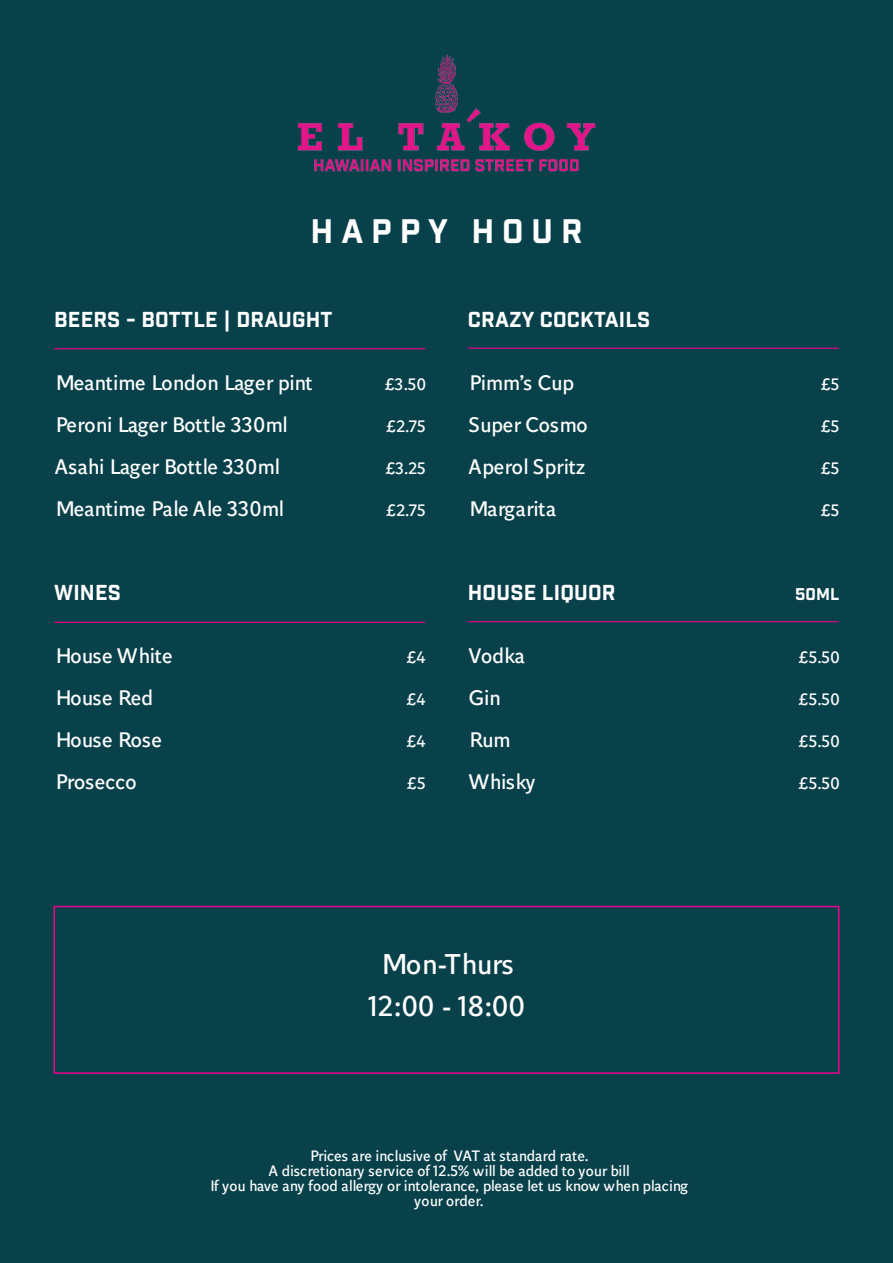
<style>
.page{position:relative;width:893px;height:1263px;background:#09414b}
.page>*{position:absolute;margin:0;border:0;box-sizing:border-box;transform-origin:0 0}
.t1{font:33px "Industry Inc Base";letter-spacing:.24em;color:#fff}
.t2{font:28.5px/42px "Independent Sans";color:#fff;text-align:center}
.t3{font:21px/42px "Independent Sans";color:#fff}
.t4{font:21px "Industry Inc Base";letter-spacing:.01em;color:#fff}
.t5{font:16.5px "Independent Sans";color:#fff}
.t6{font:16.5px "Industry Inc Base";color:#fff}
.t7{font:15px/15px "Independent Sans";color:#fff;text-align:center}
</style>
<div class="page">
<hr style="left:54px;top:348px;width:371px;height:1px;background:#ed028c">
<hr style="left:468px;top:348px;width:371px;height:1px;background:#ed028c">
<hr style="left:54px;top:622px;width:371px;height:1px;background:#ed028c">
<hr style="left:468px;top:621px;width:371px;height:1px;background:#ed028c">
<div style="left:53px;top:906px;width:786px;height:168px;border:2px solid #ed028c"></div>
<img style="left:298px;top:54px;width:298px;height:118px">
<h1 class="t1" style="left:310px;top:211px;width:273px">HAPPY HOUR</h1>
<p class="t4" style="left:54px;top:307px;width:280px">BEERS - BOTTLE | DRAUGHT</p>
<p class="t4" style="left:468px;top:307px;width:184px">CRAZY COCKTAILS</p>
<p class="t3" style="left:54px;top:362px;width:260px">Meantime London Lager pint<br>Peroni Lager Bottle 330ml<br>Asahi Lager Bottle 330ml<br>Meantime Pale Ale 330ml</p>
<p class="t3" style="left:468px;top:362px;width:120px">Pimm’s Cup<br>Super Cosmo<br>Aperol Spritz<br>Margarita</p>
<p class="t5" style="left:820px;top:374px;width:20px">£5</p>
<p class="t5" style="left:384px;top:374px;width:43px">£3.50</p>
<p class="t5" style="left:385px;top:416px;width:41px">£2.75</p>
<p class="t5" style="left:385px;top:458px;width:42px">£3.25</p>
<p class="t5" style="left:385px;top:500px;width:41px">£2.75</p>
<p class="t5" style="left:820px;top:416px;width:20px">£5</p>
<p class="t5" style="left:820px;top:458px;width:20px">£5</p>
<p class="t5" style="left:820px;top:500px;width:20px">£5</p>
<p class="t4" style="left:54px;top:580px;width:68px">WINES</p>
<p class="t4" style="left:468px;top:580px;width:149px">HOUSE LIQUOR</p>
<p class="t6" style="left:795px;top:584px;width:46px">50ML</p>
<p class="t3" style="left:54px;top:635px;width:119px">House White<br>House Red<br>House Rose<br>Prosecco</p>
<p class="t3" style="left:468px;top:635px;width:69px">Vodka<br>Gin<br>Rum<br>Whisky</p>
<p class="t5" style="left:798px;top:647px;width:43px">£5.50</p>
<p class="t5" style="left:406px;top:647px;width:21px">£4</p>
<p class="t5" style="left:406px;top:689px;width:21px">£4</p>
<p class="t5" style="left:406px;top:731px;width:21px">£4</p>
<p class="t5" style="left:406px;top:773px;width:20px">£5</p>
<p class="t5" style="left:798px;top:689px;width:43px">£5.50</p>
<p class="t5" style="left:798px;top:731px;width:43px">£5.50</p>
<p class="t5" style="left:798px;top:773px;width:43px">£5.50</p>
<h2 class="t2" style="left:367px;top:943px;width:158px">Mon-Thurs<br>12:00 - 18:00</h2>
<p class="t7" style="left:209px;top:1148px;width:480px">Prices are inclusive of VAT at standard rate.<br>A discretionary service of 12.5% will be added to your bill<br>If you have any food allergy or intolerance, please let us know when placing your order.</p>
</div>
